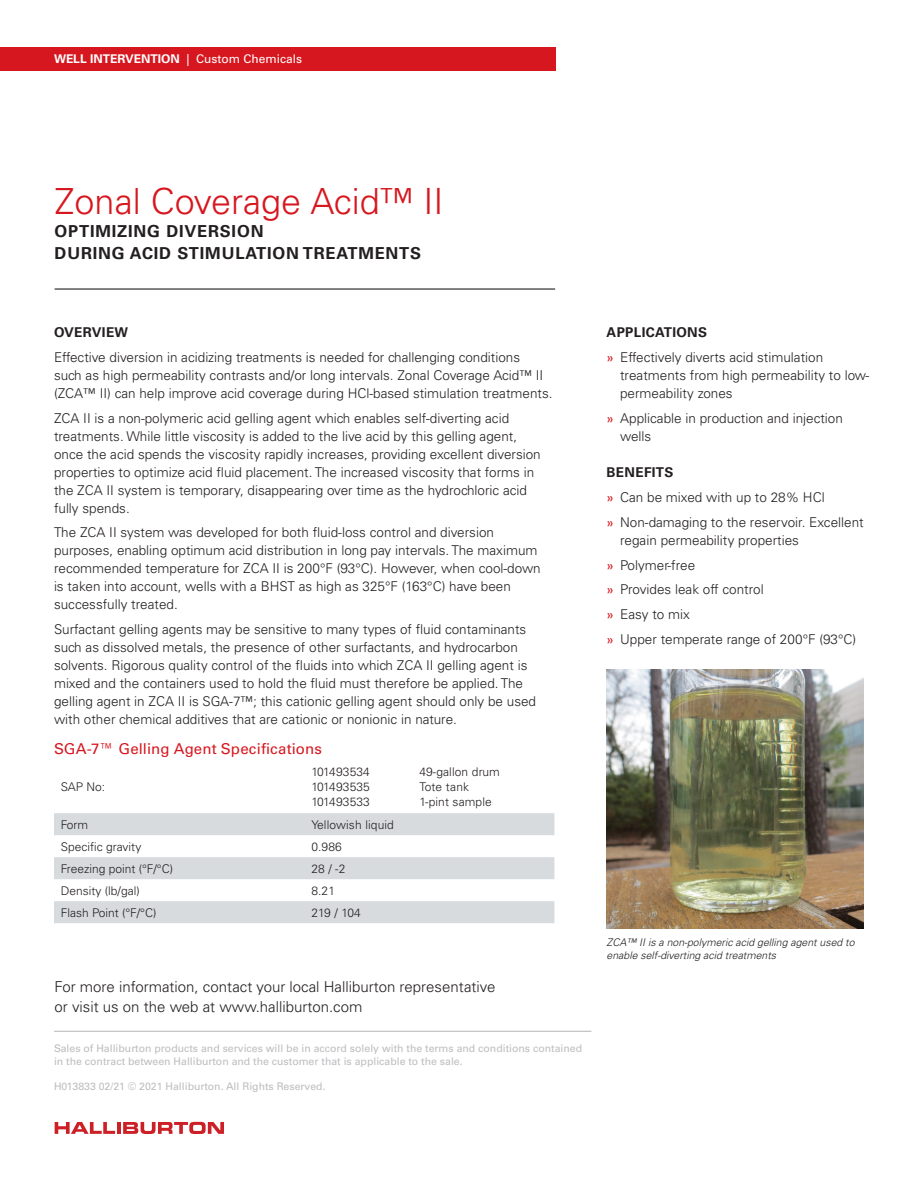
<style>
.page{position:relative;width:918px;height:1188px;background:#fff}
.page>*{position:absolute;margin:0;border:0;box-sizing:border-box;transform-origin:0 0}
.Case_Study_Title___2{font:300 36px "Univers LT Std";color:#d7171f}
.Case_Study_Title___2-2{font:700 16.5px/22.5px "Univers LT Std";letter-spacing:.05em;color:#231f20}
.t1{font:300 15px/19.5px "Univers LT Std";color:#231f20}
.Table_Title__10pt{font:15px "Univers LT Std";letter-spacing:.01em;color:#d7171f}
.Body{font:300 13.5px/18px "Univers LT Std";color:#231f20}
.Body_Subhead{font:700 13.5px "Univers LT Std";letter-spacing:.025em;color:#231f20}
.Data__8pt__Flush_Rig{font:300 12px "Univers LT Std";letter-spacing:.01em;color:#231f20}
.Data__8pt__Flush_Lef{font:300 12px "Univers LT Std";color:#231f20}
.t2{font:12px "Univers LT Std";color:#fff}
.t3{font:700 12px "Univers LT Std";color:#fff}
.t4{font:10.5px/12.6px "Univers LT Std";color:#bcbdc0}
.t5{font:italic 300 10.5px/13.5px "Univers LT Std";color:#231f20}
.s1{font-weight:700}
.s2{font-weight:400;color:#d7171f}
</style>
<div class="page">
<hr style="left:55px;top:288px;width:500px;height:2px;background:#231f20">
<svg style="left:54px;top:813px;width:500px;height:110px;fill:#d7dbde"></svg>
<img style="left:607px;top:669px;width:257px;height:260px">
<div style="left:0;top:47px;width:555px;height:23px;background:#d7171f"></div>
<hr style="left:54px;top:1031px;width:537px;height:1px;background:#bcbdc0">
<svg style="left:55px;top:1122px;width:169px;height:12px"></svg>
<p class="t2" style="left:54px;top:51px;width:313px"><span class="s1">WELL INTERVENTION</span> | Level 2 Capability (if applicable)</p>
<p class="t2" style="left:186px;top:51px;width:117px">| Custom Chemicals</p>
<p class="t3" style="left:54px;top:51px;width:119px">LEVEL 1 CAPABILITY</p>
<p class="Case_Study_Title___2" style="left:55px;top:180px;width:390px">Zonal Coverage Acid™ II</p>
<p class="Case_Study_Title___2-2" style="left:55px;top:220px;width:368px">OPTIMIZING DIVERSION<br>DURING ACID STIMULATION TREATMENTS</p>
<p class="Body_Subhead" style="left:54px;top:324px;width:76px">OVERVIEW</p>
<p class="Body" style="left:54px;top:348px;width:500px">Effective diversion in acidizing treatments is needed for challenging conditions<br>such as high permeability contrasts and/or long intervals. Zonal Coverage Acid™ II (ZCA™ II) can help improve acid coverage during HCl-based stimulation treatments.</p>
<p class="Body" style="left:54px;top:409px;width:488px">ZCA II is a non-polymeric acid gelling agent which enables self-diverting acid treatments. While little viscosity is added to the live acid by this gelling agent, once the acid spends the viscosity rapidly increases, providing excellent diversion properties to optimize acid fluid placement. The increased viscosity that forms in the ZCA II system is temporary, disappearing over time as the hydrochloric acid fully spends.</p>
<p class="Body" style="left:54px;top:524px;width:488px">The ZCA II system was developed for both fluid-loss control and diversion purposes, enabling optimum acid distribution in long pay intervals. The maximum recommended temperature for ZCA II is 200°F (93°C). However, when cool-down is taken into account, wells with a BHST as high as 325°F (163°C) have been successfully treated.</p>
<p class="Body" style="left:54px;top:620px;width:484px">Surfactant gelling agents may be sensitive to many types of fluid contaminants such as dissolved metals, the presence of other surfactants, and hydrocarbon solvents. Rigorous quality control of the fluids into which ZCA II gelling agent is mixed and the containers used to hold the fluid must therefore be applied. The gelling agent in ZCA II is SGA-7™; this cationic gelling agent should only be used with other chemical additives that are cationic or nonionic in nature.</p>
<p class="Table_Title__10pt" style="left:54px;top:740px;width:270px">SGA-7™ Gelling Agent Specifications</p>
<p class="Data__8pt__Flush_Lef" style="left:61px;top:780px;width:46px">SAP No:</p>
<p class="Data__8pt__Flush_Rig" style="left:311px;top:765px;width:60px">101493534</p>
<p class="Data__8pt__Flush_Rig" style="left:419px;top:765px;width:82px">49-gallon drum</p>
<p class="Data__8pt__Flush_Rig" style="left:311px;top:780px;width:60px">101493535</p>
<p class="Data__8pt__Flush_Rig" style="left:419px;top:780px;width:51px">Tote tank</p>
<p class="Data__8pt__Flush_Rig" style="left:311px;top:795px;width:60px">101493533</p>
<p class="Data__8pt__Flush_Rig" style="left:419px;top:795px;width:74px">1-pint sample</p>
<p class="Data__8pt__Flush_Lef" style="left:61px;top:817px;width:29px">Form</p>
<p class="Data__8pt__Flush_Rig" style="left:311px;top:817px;width:84px">Yellowish liquid</p>
<p class="Data__8pt__Flush_Lef" style="left:61px;top:839px;width:82px">Specific gravity</p>
<p class="Data__8pt__Flush_Rig" style="left:311px;top:839px;width:32px">0.986</p>
<p class="Data__8pt__Flush_Lef" style="left:61px;top:861px;width:114px">Freezing point (°F/°C)</p>
<p class="Data__8pt__Flush_Rig" style="left:311px;top:861px;width:36px">28 / -2</p>
<p class="Data__8pt__Flush_Lef" style="left:61px;top:883px;width:80px">Density (lb/gal)</p>
<p class="Data__8pt__Flush_Rig" style="left:311px;top:883px;width:25px">8.21</p>
<p class="Data__8pt__Flush_Lef" style="left:61px;top:905px;width:97px">Flash Point (°F/°C)</p>
<p class="Data__8pt__Flush_Rig" style="left:311px;top:905px;width:51px">219 / 104</p>
<p class="t1" style="left:55px;top:977px;width:442px">For more information, contact your local Halliburton representative or visit us on the web at www.halliburton.com</p>
<p class="t4" style="left:54px;top:1042px;width:530px">Sales of Halliburton products and services will be in accord solely with the terms and conditions contained in the contract between Halliburton and the customer that is applicable to the sale.</p>
<p class="t4" style="left:54px;top:1080px;width:273px">H013833 02/21 © 2021 Halliburton. All Rights Reserved.</p>
<p class="Body_Subhead" style="left:607px;top:324px;width:102px">APPLICATIONS</p>
<p class="Body" style="left:620px;top:348px;width:251px;text-indent:-14px"><span class="s2">»</span> Effectively diverts acid stimulation treatments from high permeability to low&shy;permeability zones</p>
<p class="Body" style="left:620px;top:409px;width:224px;text-indent:-14px"><span class="s2">»</span> Applicable in production and injection wells</p>
<p class="Body_Subhead" style="left:607px;top:465px;width:68px">BENEFITS</p>
<p class="Body" style="left:607px;top:488px;width:220px"><span class="s2">»</span> Can be mixed with up to 28% HCl</p>
<p class="Body" style="left:620px;top:513px;width:245px;text-indent:-14px"><span class="s2">»</span> Non-damaging to the reservoir. Excellent regain permeability properties</p>
<p class="Body" style="left:607px;top:556px;width:90px"><span class="s2">»</span> Polymer-free</p>
<p class="Body" style="left:607px;top:581px;width:159px"><span class="s2">»</span> Provides leak off control</p>
<p class="Body" style="left:607px;top:605px;width:85px"><span class="s2">»</span> Easy to mix</p>
<p class="Body" style="left:607px;top:630px;width:251px"><span class="s2">»</span> Upper temperate range of 200°F (93°C)</p>
<p class="t5" style="left:607px;top:936px;width:249px">ZCA™ II is a non-polymeric acid gelling agent used to enable self-diverting acid treatments</p>
</div>
